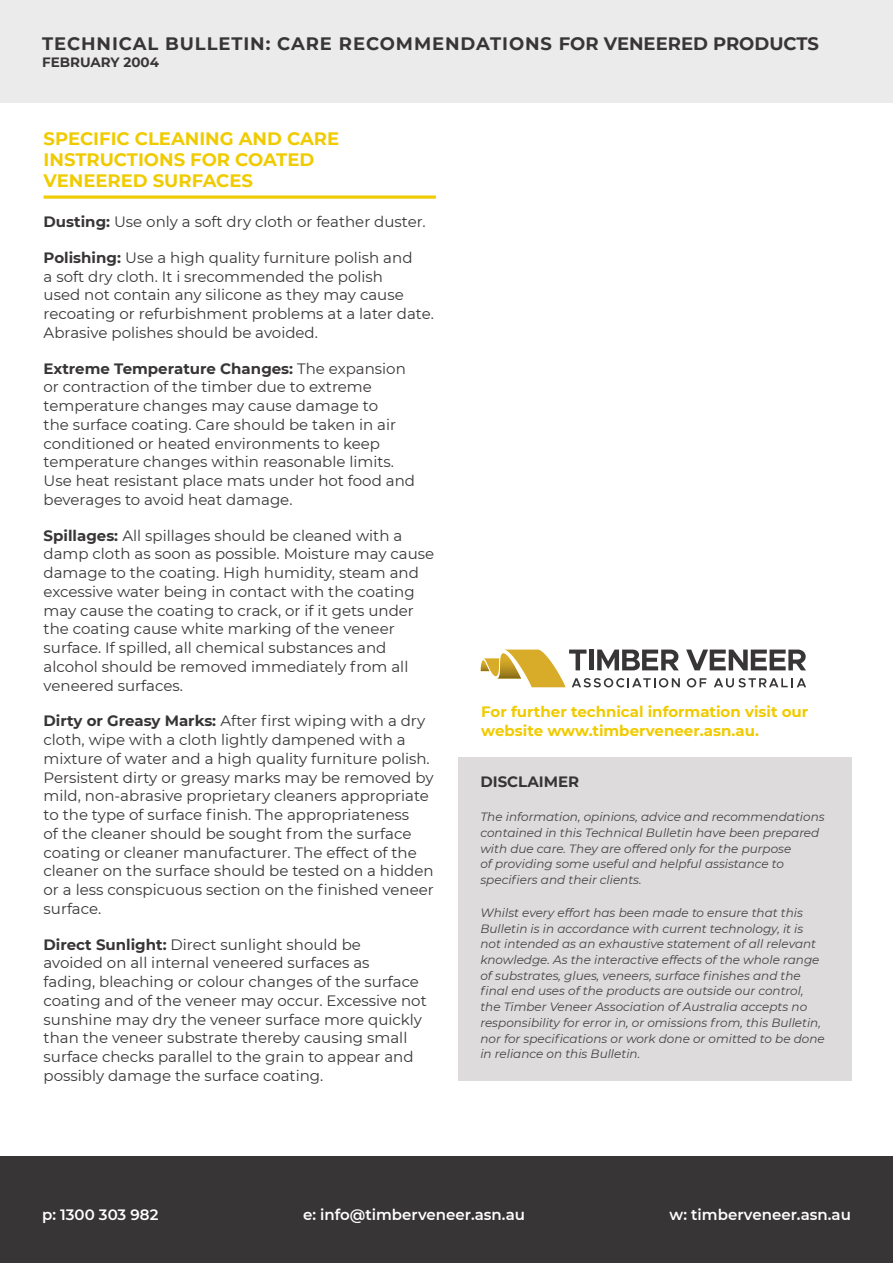
<style>
.page{position:relative;width:893px;height:1263px;background:#fff}
.page>*{position:absolute;margin:0;border:0;box-sizing:border-box;transform-origin:0 0}
.t1{font:700 18px/21px "Montserrat";color:#f0cb00}
.t2{font:700 18px "Montserrat";letter-spacing:.05em;color:#383536}
.t3{font:15px/18.8px "Montserrat";color:#383536}
.t4{font:700 15px/18.8px "Montserrat";color:#f0cb00}
.t5{font:600 15px "Montserrat";color:#fff}
.t6{font:700 15px "Montserrat";color:#383536}
.t7{font:700 13.5px "Montserrat";color:#383536}
.t8{font:italic 12px/15.8px "Montserrat";color:#454242}
.s1{font-weight:700}
</style>
<div class="page">
<div style="left:0;top:1156px;width:893px;height:107px;background:#383536"></div>
<svg style="left:44px;top:195px;width:392px;height:4px;background:#f2d533"></svg>
<div style="left:0;top:0;width:893px;height:102px;background:#ecebec"></div>
<div style="left:458px;top:757px;width:394px;height:323px;background:#dddbdb"></div>
<svg style="left:687px;top:678px;width:19px;height:9px"></svg>
<svg style="left:714px;top:678px;width:92px;height:9px"></svg>
<svg style="left:480px;top:649px;width:200px;height:38px"></svg>
<svg style="left:686px;top:649px;width:120px;height:21px"></svg>
<p class="t2" style="left:42px;top:36px;width:778px">TECHNICAL BULLETIN: CARE RECOMMENDATIONS FOR VENEERED PRODUCTS</p>
<p class="t7" style="left:42px;top:57px;width:119px">FEBRUARY 2004</p>
<p class="t1" style="left:44px;top:129px;width:297px">SPECIFIC CLEANING AND CARE<br>INSTRUCTIONS FOR COATED<br>VENEERED SURFACES</p>
<p class="t3" style="left:44px;top:212px;width:384px"><span class="s1">Dusting:</span> Use only a soft dry cloth or feather duster.</p>
<p class="t3" style="left:44px;top:248px;width:392px"><span class="s1">Polishing:</span> Use a high quality furniture polish and<br>a soft dry cloth. It i srecommended the polish<br>used not contain any silicone as they may cause recoating or refurbishment problems at a later date.<br>Abrasive polishes should be avoided.</p>
<p class="t3" style="left:44px;top:358px;width:373px"><span class="s1">Extreme Temperature Changes:</span> The expansion or contraction of the timber due to extreme temperature changes may cause damage to<br>the surface coating. Care should be taken in air conditioned or heated environments to keep temperature changes within reasonable limits.<br>Use heat resistant place mats under hot food and beverages to avoid heat damage.</p>
<p class="t3" style="left:44px;top:525px;width:392px"><span class="s1">Spillages:</span> All spillages should be cleaned with a damp cloth as soon as possible. Moisture may cause damage to the coating. High humidity, steam and excessive water being in contact with the coating may cause the coating to crack, or if it gets under the coating cause white marking of the veneer surface. If spilled, all chemical substances and alcohol should be removed immediately from all veneered surfaces.</p>
<p class="t3" style="left:44px;top:711px;width:392px"><span class="s1">Dirty or Greasy Marks:</span> After first wiping with a dry cloth, wipe with a cloth lightly dampened with a mixture of water and a high quality furniture polish.<br>Persistent dirty or greasy marks may be removed by mild, non-abrasive proprietary cleaners appropriate to the type of surface finish. The appropriateness<br>of the cleaner should be sought from the surface coating or cleaner manufacturer. The effect of the cleaner on the surface should be tested on a hidden or a less conspicuous section on the finished veneer surface.</p>
<p class="t3" style="left:44px;top:934px;width:385px"><span class="s1">Direct Sunlight:</span> Direct sunlight should be<br>avoided on all internal veneered surfaces as<br>fading, bleaching or colour changes of the surface coating and of the veneer may occur. Excessive not sunshine may dry the veneer surface more quickly than the veneer substrate thereby causing small surface checks parallel to the grain to appear and possibly damage the surface coating.</p>
<p class="t4" style="left:481px;top:703px;width:329px">For further technical information visit our website www.timberveneer.asn.au.</p>
<p class="t6" style="left:480px;top:775px;width:100px">DISCLAIMER</p>
<p class="t8" style="left:480px;top:810px;width:346px">The information, opinions, advice and recommendations contained in this Technical Bulletin have been prepared with due care. They are offered only for the purpose<br>of providing some useful and helpful assistance to specifiers and their clients.</p>
<p class="t8" style="left:480px;top:905px;width:346px">Whilst every effort has been made to ensure that this Bulletin is in accordance with current technology, it is not intended as an exhaustive statement of all relevant knowledge. As the interactive effects of the whole range of substrates, glues, veneers, surface finishes and the final end uses of the products are outside our control, the Timber Veneer Association of Australia accepts no responsibility for error in, or omissions from, this Bulletin, nor for specifications or work done or omitted to be done in reliance on this Bulletin.</p>
<p class="t5" style="left:42px;top:1209px;width:118px">p: 1300 303 982</p>
<p class="t5" style="left:303px;top:1209px;width:224px">e: info@timberveneer.asn.au</p>
<p class="t5" style="left:670px;top:1209px;width:183px">w: timberveneer.asn.au</p>
</div>
